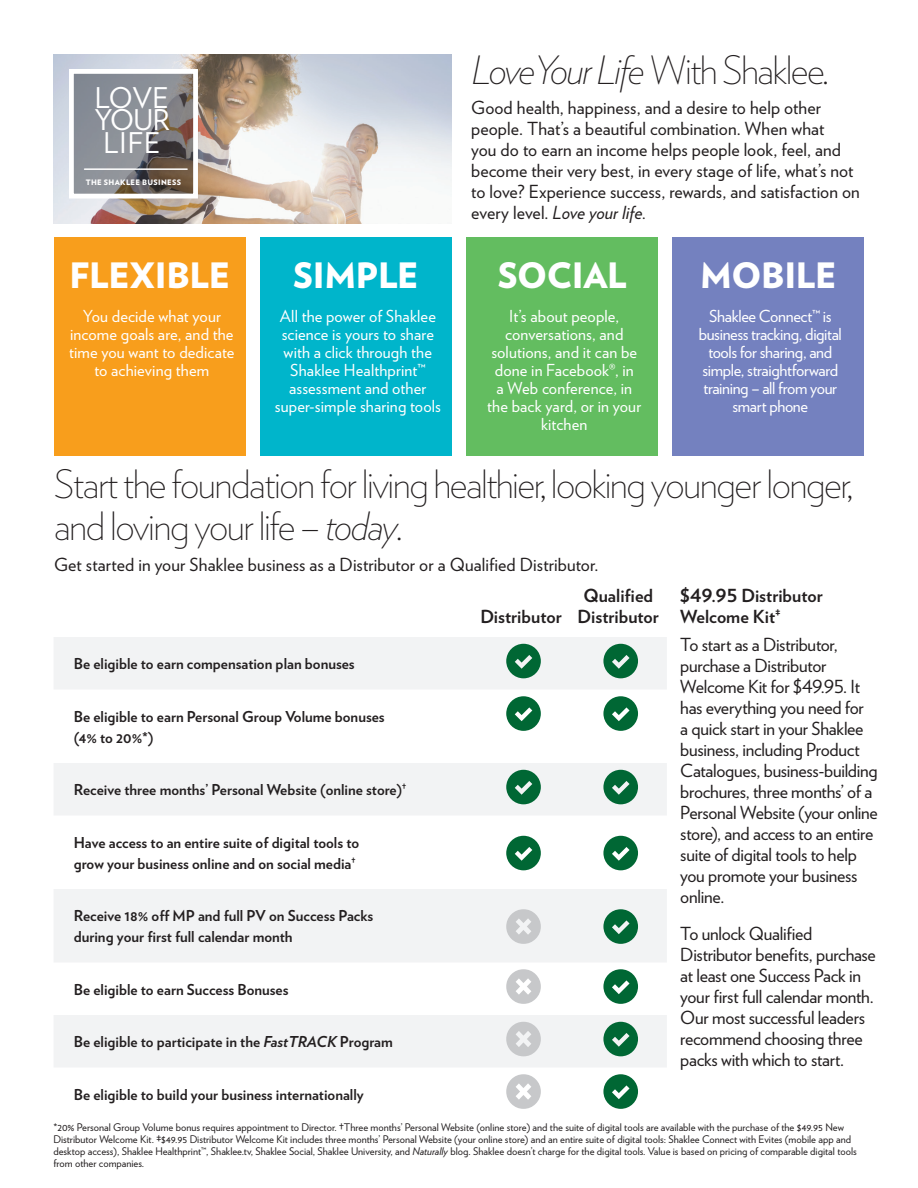
<style>
.page{position:relative;width:918px;height:1188px;background:#fff}
.page>*{position:absolute;margin:0;border:0;box-sizing:border-box;transform-origin:0 0}
.t1{font:200 39px/42px "Verlag";letter-spacing:-.04em;color:#231f20}
.t2{font:italic 200 39px "Verlag";letter-spacing:-.045em;color:#231f20}
.t3{font:900 34.95px "Verlag";letter-spacing:-.01em;color:#fff}
.t4{font:28.5px/22.5px "Verlag";color:#fff;text-align:center}
.t5{font:18px/21px "Verlag";letter-spacing:-.015em;color:#231f20}
.t6{font:18px/21px "Verlag";letter-spacing:.005em;color:#231f20}
.t7{font:700 18px/21px "Verlag";color:#231f20;text-align:center}
.t8{font:16.5px/18px "Verlag";letter-spacing:.005em;color:#fff;text-align:center}
.t9{font:16.5px/18px "Verlag";letter-spacing:-.02em;color:#fff;text-align:center}
.t10{font:700 15px/21px "Verlag";color:#231f20}
.t11{font:10.5px/12px "Verlag";color:#231f20}
.t12{font:900 7.5px "Verlag";letter-spacing:.04em;color:#fff}
.s1{font-style:normal}
.s2{font-style:italic}
</style>
<div class="page">
<div style="left:260px;top:238px;width:192px;height:218px;background:#00b5cb"></div>
<div style="left:672px;top:238px;width:192px;height:218px;background:#7481bf"></div>
<div style="left:54px;top:238px;width:192px;height:218px;background:#f89e1c"></div>
<div style="left:466px;top:238px;width:192px;height:218px;background:#63bd60"></div>
<img style="left:54px;top:54px;width:398px;height:170px">
<svg style="left:75px;top:75px;width:117px;height:118px;background:#7f7e81"></svg>
<div style="left:69px;top:69px;width:129px;height:130px;border:5px solid #fff"></div>
<hr style="left:85px;top:168px;width:102px;height:2px;background:#fff">
<svg style="left:54px;top:637px;width:613px;height:430px;fill:#f2f3f4"></svg>
<svg style="left:506px;top:644px;width:35px;height:34px"></svg>
<svg style="left:603px;top:644px;width:35px;height:34px"></svg>
<svg style="left:506px;top:696px;width:35px;height:35px"></svg>
<svg style="left:603px;top:696px;width:35px;height:35px"></svg>
<svg style="left:506px;top:770px;width:35px;height:34px"></svg>
<svg style="left:603px;top:770px;width:35px;height:34px"></svg>
<svg style="left:506px;top:836px;width:35px;height:34px"></svg>
<svg style="left:603px;top:836px;width:35px;height:34px"></svg>
<svg style="left:506px;top:909px;width:35px;height:35px"></svg>
<svg style="left:603px;top:909px;width:35px;height:35px"></svg>
<svg style="left:506px;top:969px;width:35px;height:35px"></svg>
<svg style="left:603px;top:969px;width:35px;height:35px"></svg>
<svg style="left:506px;top:1022px;width:35px;height:34px"></svg>
<svg style="left:603px;top:1022px;width:35px;height:34px"></svg>
<svg style="left:506px;top:1074px;width:35px;height:35px"></svg>
<svg style="left:603px;top:1074px;width:35px;height:35px"></svg>
<h3 class="t4" style="left:94px;top:85px;width:77px">LOVE<br>YOUR<br>LIFE</h3>
<p class="t12" style="left:86px;top:176px;width:97px">THE SHAKLEE BUSINESS</p>
<h1 class="t2" style="left:471px;top:40px;width:359px">LoveYour Life <span class="s1">With Shaklee.</span></h1>
<p class="t6" style="left:471px;top:97px;width:390px">Good health, happiness, and a desire to help other people. That’s a beautiful combination. When what<br>you do to earn an income helps people look, feel, and become their very best, in every stage of life, what’s not to love? Experience success, rewards, and satisfaction on every level. <span class="s2">Love your life.</span></p>
<h2 class="t3" style="left:69px;top:247px;width:162px">FLEXIBLE</h2>
<h2 class="t3" style="left:293px;top:247px;width:127px">SIMPLE</h2>
<h2 class="t3" style="left:498px;top:247px;width:130px">SOCIAL</h2>
<h2 class="t3" style="left:700px;top:247px;width:138px">MOBILE</h2>
<h3 class="t8" style="left:275px;top:306px;width:168px">All the power of Shaklee science is yours to share with a click through the<br>Shaklee Healthprint™ assessment and other super-simple sharing tools</h3>
<h3 class="t9" style="left:699px;top:306px;width:145px">Shaklee Connect™ is business tracking, digital tools for sharing, and simple, straightforward training – all from your smart phone</h3>
<h3 class="t8" style="left:69px;top:306px;width:167px">You decide what your income goals are, and the time you want to dedicate to achieving them</h3>
<h3 class="t8" style="left:487px;top:306px;width:156px">It’s about people, conversations, and solutions, and it can be done in Facebook®, in<br>a Web conference, in the back yard, or in your kitchen</h3>
<h1 class="t1" style="left:54px;top:460px;width:800px">Start the foundation for living healthier, looking younger longer, and loving your life – <span class="s2">today</span>.</h1>
<h3 class="t6" style="left:54px;top:553px;width:546px">Get started in your Shaklee business as a Distributor or a Qualified Distributor.</h3>
<h3 class="t10" style="left:74px;top:653px;width:282px">Be eligible to earn compensation plan bonuses</h3>
<h3 class="t10" style="left:74px;top:705px;width:312px">Be eligible to earn Personal Group Volume bonuses (4% to 20%*)</h3>
<h3 class="t10" style="left:74px;top:779px;width:334px">Receive three months’ Personal Website (online store)<sup>†</sup></h3>
<h3 class="t10" style="left:74px;top:831px;width:287px">Have access to an entire suite of digital tools to grow your business online and on social media<sup>†</sup></h3>
<h3 class="t10" style="left:74px;top:905px;width:301px">Receive 18% off MP and full PV on Success Packs during your first full calendar month</h3>
<h3 class="t10" style="left:74px;top:978px;width:216px">Be eligible to earn Success Bonuses</h3>
<h3 class="t10" style="left:74px;top:1031px;width:321px">Be eligible to participate in the <span class="s2">FastTRACK</span> Program</h3>
<h3 class="t10" style="left:74px;top:1083px;width:291px">Be eligible to build your business internationally</h3>
<h3 class="t7" style="left:480px;top:605px;width:83px">Distributor</h3>
<h3 class="t7" style="left:578px;top:584px;width:83px">Qualified<br>Distributor</h3>
<h3 class="t7" style="left:680px;top:584px;width:144px;text-align:left">$49.95 Distributor<br>Welcome Kit<sup>‡</sup></h3>
<p class="t5" style="left:680px;top:633px;width:199px">To start as a Distributor, purchase a Distributor<br>Welcome Kit for $49.95. It has everything you need for<br>a quick start in your Shaklee business, including Product<br>Catalogues, business-building brochures, three months’ of a<br>Personal Website (your online store), and access to an entire suite of digital tools to help you promote your business online.</p>
<h3 class="t5" style="left:680px;top:922px;width:197px">To unlock Qualified<br>Distributor benefits, purchase at least one Success Pack in your first full calendar month.<br>Our most successful leaders recommend choosing three packs with which to start.</h3>
<p class="t11" style="left:53px;top:1121px;width:805px">*20% Personal Group Volume bonus requires appointment to Director. †Three months’ Personal Website (online store) and the suite of digital tools are available with the purchase of the $49.95 New Distributor Welcome Kit. ‡$49.95 Distributor Welcome Kit includes three months’ Personal Website (your online store) and an entire suite of digital tools: Shaklee Connect with Evites (mobile app and desktop access), Shaklee Healthprint™, Shaklee.tv, Shaklee Social, Shaklee University, and <span class="s2">Naturally</span> blog. Shaklee doesn’t charge for the digital tools. Value is based on pricing of comparable digital tools from other companies.</p>
</div>
